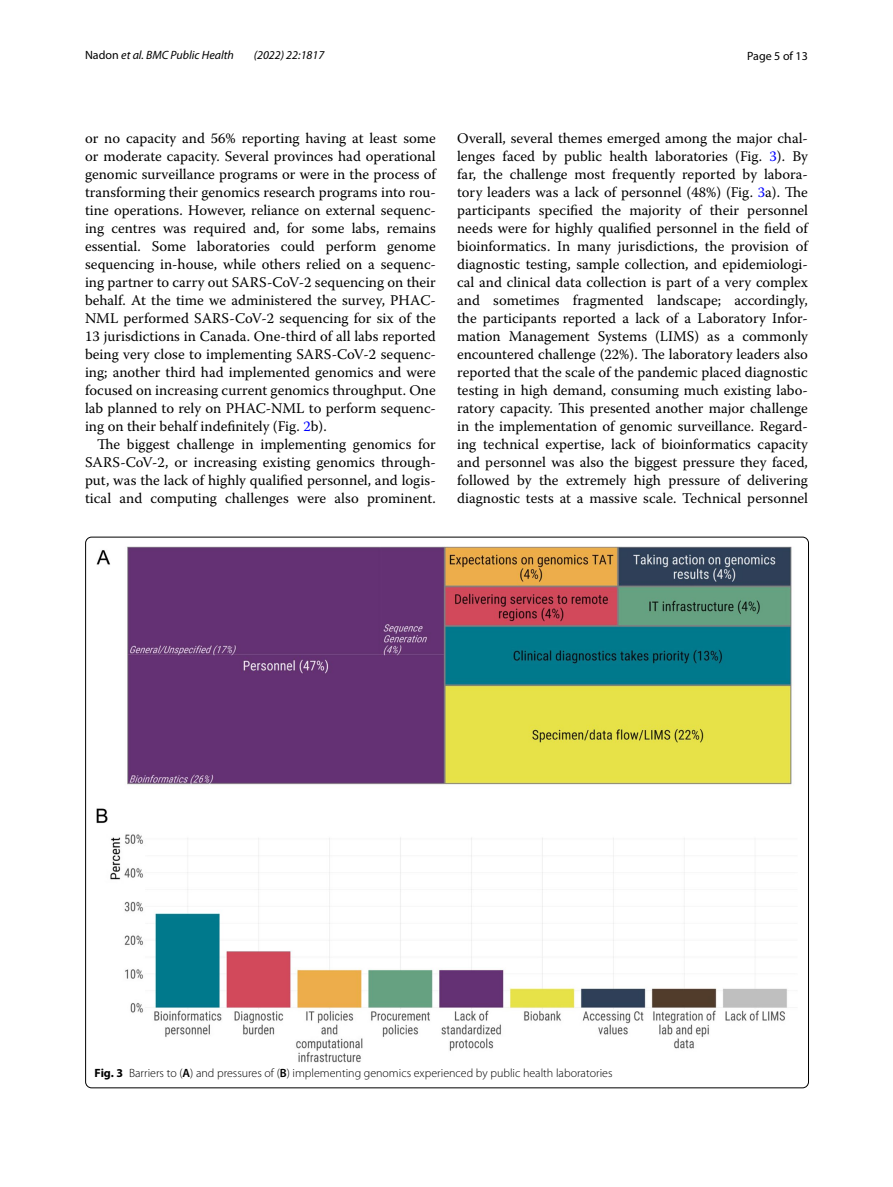
<style>
.page{position:relative;width:893px;height:1187px;background:#fff}
.page>*{position:absolute;margin:0;border:0;box-sizing:border-box;transform-origin:0 0}
.t1{font:14.7px/18px "Warnock Pro";color:#000;text-align:justify}
.t2{font:300 12px "Myriad Pro";color:#000}
.t3{font:italic 12px "Myriad Pro";color:#000}
.t4{font:12px "Myriad Pro";color:#000}
.s1{font-style:normal}
.s2{color:#00f}
.s3{font-weight:700}
.s4{font-weight:600}
</style>
<div class="page">
<img style="left:97px;top:546px;width:696px;height:516px">
<p class="t3" style="left:85px;top:48px;width:150px"><span class="s1">Nadon</span> et al. BMC Public Health</p>
<p class="t3" style="left:254px;top:48px;width:72px">(2022) 22:1817</p>
<p class="t4" style="left:747px;top:48px;width:62px">Page 5 of 13</p>
<p class="t1" style="left:85px;top:128px;width:352px">or no capacity and 56% reporting having at least some or moderate capacity. Several provinces had operational genomic surveillance programs or were in the process of transforming their genomics research programs into rou&shy;tine operations. However, reliance on external sequenc&shy;ing centres was required and, for some labs, remains essential. Some laboratories could perform genome sequencing in-house, while others relied on a sequenc&shy;ing partner to carry out SARS-CoV-2 sequencing on their behalf. At the time we administered the survey, PHAC-NML performed SARS-CoV-2 sequencing for six of the 13 jurisdictions in Canada. One-third of all labs reported being very close to implementing SARS-CoV-2 sequenc&shy;ing; another third had implemented genomics and were focused on increasing current genomics throughput. One lab planned to rely on PHAC-NML to perform sequenc&shy;ing on their behalf indefinitely (Fig. <span class="s2">2</span>b).</p>
<p class="t1" style="left:85px;top:434px;width:352px;text-indent:12px">The biggest challenge in implementing genomics for SARS-CoV-2, or increasing existing genomics through&shy;put, was the lack of highly qualified personnel, and logis&shy;tical and computing challenges were also prominent.</p>
<p class="t1" style="left:457px;top:128px;width:352px">Overall, several themes emerged among the major chal&shy;lenges faced by public health laboratories (Fig. <span class="s2">3</span>). By far, the challenge most frequently reported by labora&shy;tory leaders was a lack of personnel (48%) (Fig. <span class="s2">3</span>a). The participants specified the majority of their personnel needs were for highly qualified personnel in the field of bioinformatics. In many jurisdictions, the provision of diagnostic testing, sample collection, and epidemiologi&shy;cal and clinical data collection is part of a very complex and sometimes fragmented landscape; accordingly, the participants reported a lack of a Laboratory Infor&shy;mation Management Systems (LIMS) as a commonly encountered challenge (22%). The laboratory leaders also reported that the scale of the pandemic placed diagnostic testing in high demand, consuming much existing labo&shy;ratory capacity. This presented another major challenge in the implementation of genomic surveillance. Regard&shy;ing technical expertise, lack of bioinformatics capacity and personnel was also the biggest pressure they faced, followed by the extremely high pressure of delivering diagnostic tests at a massive scale. Technical personnel</p>
<p class="t2" style="left:95px;top:1066px;width:519px"><span class="s3">Fig. 3</span> Barriers to (<span class="s4">A</span>) and pressures of (<span class="s4">B</span>) implementing genomics experienced by public health laboratories</p>
</div>
